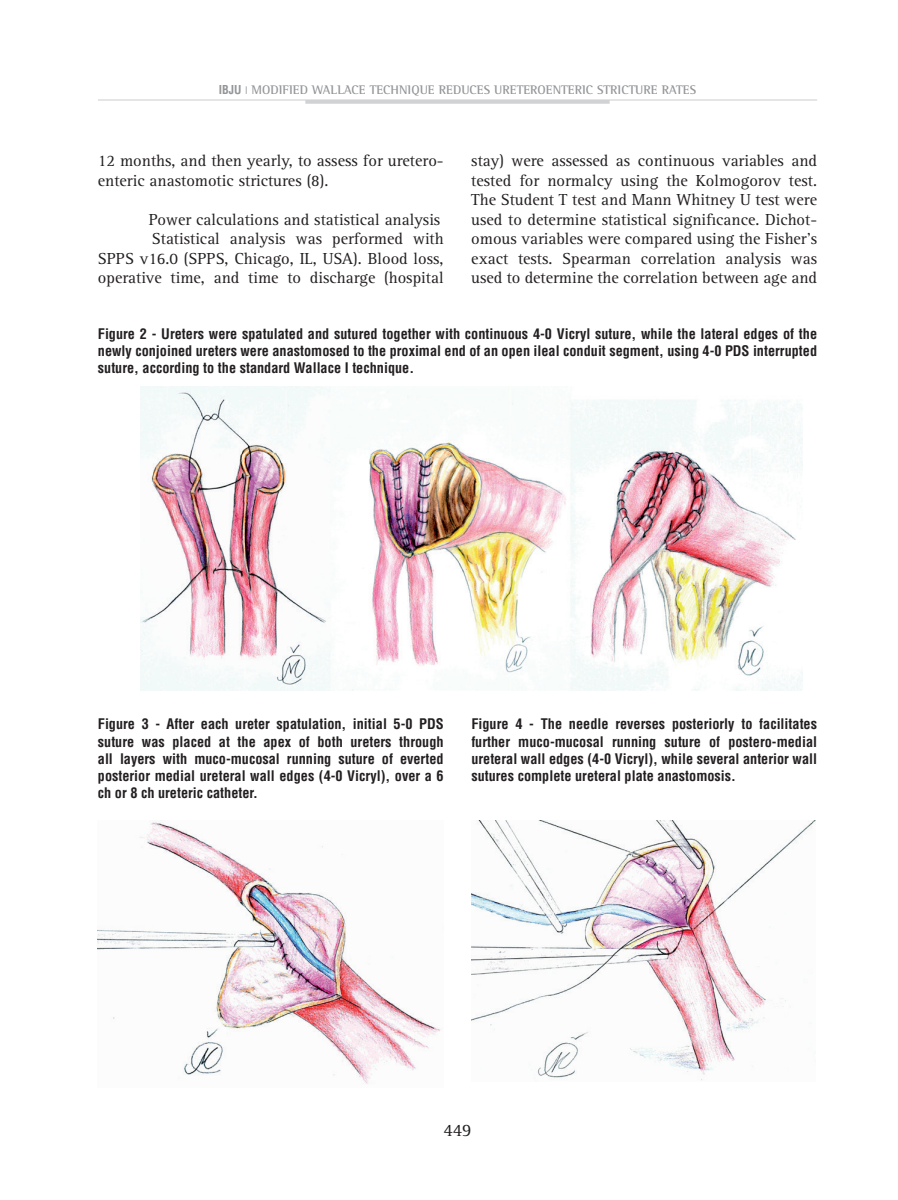
<style>
.page{position:relative;width:898px;height:1200px;background:#fff}
.page>*{position:absolute;margin:0;border:0;box-sizing:border-box;transform-origin:0 0}
.t1{font:18px "Rotis Serif";color:#231f20}
.t2{font:16.5px/19.5px "Rotis Serif";color:#231f20}
.t3{font:700 condensed 14.25px/17.1px "Helvetica";color:#231f20;text-align:justify}
.t4{font:700 12.75px "Rotis Semi Serif";color:#939598}
.s1{font-family:"Helvetica";font-stretch:condensed;font-size:12px}
</style>
<div class="page">
<hr style="left:98px;top:99px;width:718px;height:2px;background:#dcdddf">
<hr style="left:305px;top:100px;width:304px;height:4px;background:#d1d2d4">
<img style="left:140px;top:386px;width:662px;height:304px">
<img style="left:98px;top:822px;width:343px;height:262px">
<img style="left:471px;top:820px;width:344px;height:260px">
<p class="t4" style="left:219px;top:82px;width:478px"><span class="s1">IBJU</span> <sup>|</sup> MODIFIED WALLACE TECHNIQUE REDUCES URETEROENTERIC STRICTURE RATES</p>
<p class="t2" style="left:98px;top:151px;width:347px">12 months, and then yearly, to assess for uretero&shy;enteric anastomotic strictures (8).</p>
<p class="t2" style="left:98px;top:210px;width:347px;text-align:right">Power calculations and statistical analysis Statistical analysis was performed with<br>SPPS v16.0 (SPPS, Chicago, IL, USA). Blood loss, operative time, and time to discharge (hospital</p>
<p class="t2" style="left:471px;top:151px;width:347px;text-align:justify">stay) were assessed as continuous variables and tested for normalcy using the Kolmogorov test.<br>The Student T test and Mann Whitney U test were used to determine statistical significance. Dichot&shy;omous variables were compared using the Fisher’s exact tests. Spearman correlation analysis was used to determine the correlation between age and</p>
<p class="t3" style="left:98px;top:325px;width:720px">Figure 2 - Ureters were spatulated and sutured together with continuous 4-0 Vicryl suture, while the lateral edges of the newly conjoined ureters were anastomosed to the proximal end of an open ileal conduit segment, using 4-0 PDS interrupted suture, according to the standard Wallace I technique.</p>
<p class="t3" style="left:98px;top:715px;width:347px">Figure 3 - After each ureter spatulation, initial 5-0 PDS suture was placed at the apex of both ureters through all layers with muco-mucosal running suture of everted posterior medial ureteral wall edges (4-0 Vicryl), over a 6 ch or 8 ch ureteric catheter.</p>
<p class="t3" style="left:471px;top:715px;width:347px">Figure 4 - The needle reverses posteriorly to facilitates further muco-mucosal running suture of postero-medial ureteral wall edges (4-0 Vicryl), while several anterior wall sutures complete ureteral plate anastomosis.</p>
<p class="t1" style="left:443px;top:1119px;width:30px">449</p>
</div>
